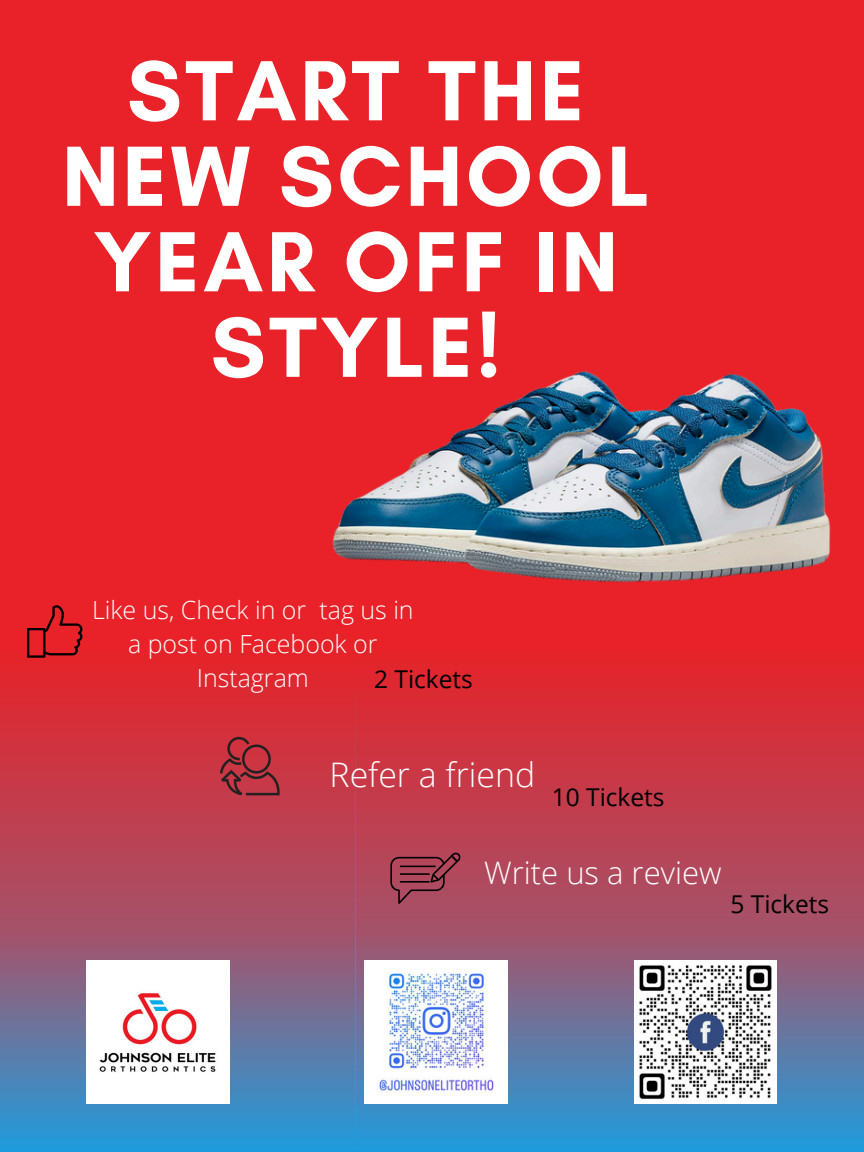
<style>
.page{position:relative;width:864px;height:1152px;background:#e82228}
.page>*{position:absolute;margin:0;border:0;box-sizing:border-box;transform-origin:0 0}
.t1{font:700 87px/85.6px "Glacial Indifference";letter-spacing:.04em;color:#fff;text-align:center}
.t2{font:300 33.8px "Open Sans";color:#fff}
.t3{font:300 31px "Open Sans";color:#fff}
.t4{font:300 25px/34.4px "Open Sans";color:#fff;text-align:center}
.t5{font:24.6px "Open Sans";color:#000}
</style>
<div class="page">
<img style="left:332px;top:371px;width:431px;height:212px">
<svg style="left:0;top:666px;width:356px;height:486px;background:#9c546e"></svg>
<svg style="left:356px;top:688px;width:508px;height:464px;background:#9c546e"></svg>
<img style="left:365px;top:961px;width:142px;height:142px">
<img style="left:634px;top:961px;width:143px;height:142px">
<img style="left:87px;top:961px;width:142px;height:142px">
<svg style="left:27px;top:605px;width:55px;height:53px"></svg>
<svg style="left:390px;top:853px;width:71px;height:51px;background:#943e4f"></svg>
<svg style="left:220px;top:737px;width:60px;height:58px;background:#a5313b"></svg>
<p class="t1" style="left:62px;top:47px;width:589px">START THE<br>NEW SCHOOL<br>YEAR OFF IN<br>STYLE!</p>
<p class="t4" style="left:92px;top:592px;width:323px">Like us, Check in or tag us in a post on Facebook or<br>Instagram</p>
<p class="t5" style="left:374px;top:662px;width:100px">2 Tickets</p>
<p class="t2" style="left:330px;top:751px;width:207px">Refer a friend</p>
<h2 class="t5" style="left:552px;top:779px;width:114px">10 Tickets</h2>
<p class="t3" style="left:484px;top:851px;width:239px">Write us a review</p>
<p class="t5" style="left:731px;top:887px;width:100px">5 Tickets</p>
</div>
